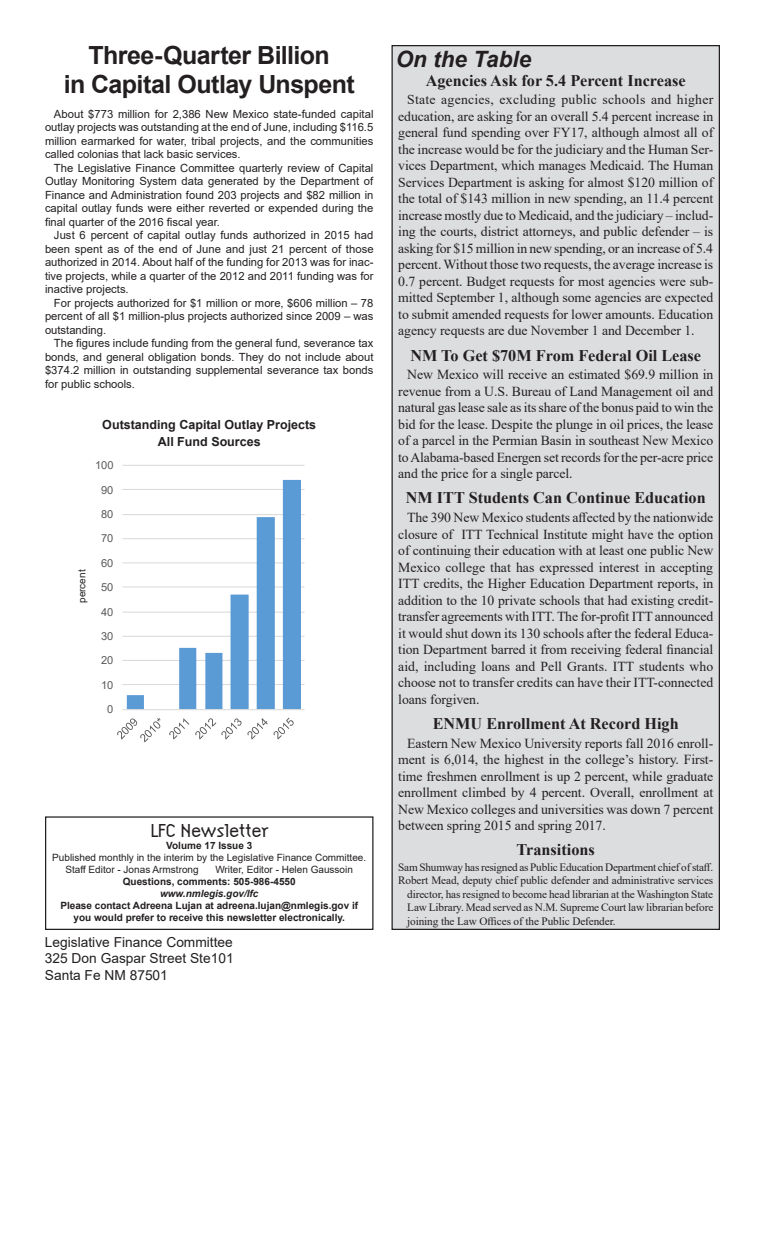
<style>
.page{position:relative;width:765px;height:1260px;background:#fff}
.page>*{position:absolute;margin:0;border:0;box-sizing:border-box;transform-origin:0 0}
.chairman_text{font:700 25px "Arial";letter-spacing:-.02em;color:#231f20}
.PageMaker_Defaults{font:23.75px "Hype Style Regular Swfte";color:#231f20}
.PageMaker_Defaults-2{font:italic 700 22.5px "Arial";color:#231f20}
.lfc_small_hed{font:700 16.25px "Times New Roman";color:#231f20}
.briefs{font:13.75px/16.5px "Times New Roman";letter-spacing:-.005em;color:#231f20;text-align:justify}
.PageMaker_Defaults-3{font:13.75px "Arial";color:#231f20}
.t1{font:700 12.5px "Arial";color:#231f20}
.chairman_text-2{font:11.25px/13.5px "Arial";color:#231f20;text-align:justify}
.transitions{font:11.25px/13.5px "Times New Roman";letter-spacing:-.02em;color:#231f20;text-align:justify}
.t2{font:11.12px "Arial";letter-spacing:-.01em;color:#595959}
.PageMaker_Defaults-4{font:700 10px/12px "Arial";color:#231f20;text-align:center}
.PageMaker_Defaults-5{font:10px "Arial";color:#231f20}
.PageMaker_Defaults-6{font:italic 700 10px "Arial";color:#231f20}
.chairman_text-3{font:10px "Arial";color:#231f20}
</style>
<div class="page">
<div style="left:392px;top:46px;width:327px;height:883px;background:#dcdddf"></div>
<div style="left:45px;top:816px;width:328px;height:114px;border:1px solid #231f20"></div>
<svg style="left:117px;top:465px;width:188px;height:278px"></svg>
<p class="chairman_text" style="left:89px;top:38px;width:243px">Three-Quarter Billion</p>
<p class="PageMaker_Defaults-2" style="left:396px;top:44px;width:137px">On the Table</p>
<p class="chairman_text" style="left:64px;top:66px;width:293px">in Capital Outlay Unspent</p>
<p class="chairman_text-2" style="left:45px;top:107px;width:330px;text-indent:9px">About $773 million for 2,386 New Mexico state-funded capital outlay projects was outstanding at the end of June, including $116.5 million earmarked for water, tribal projects, and the communities called colonias that lack basic services.</p>
<p class="chairman_text-2" style="left:45px;top:161px;width:330px;text-indent:9px">The Legislative Finance Committee quarterly review of Capital Outlay Monitoring System data generated by the Department of Finance and Administration found 203 projects and $82 million in capital outlay funds were either reverted or expended during the final quarter of the 2016 fiscal year.</p>
<p class="chairman_text-2" style="left:45px;top:228px;width:330px;text-indent:9px">Just 6 percent of capital outlay funds authorized in 2015 had been spent as of the end of June and just 21 percent of those authorized in 2014. About half of the funding for 2013 was for inac&shy;tive projects, while a quarter of the 2012 and 2011 funding was for inactive projects.</p>
<p class="chairman_text-2" style="left:45px;top:296px;width:330px;text-indent:9px">For projects authorized for $1 million or more, $606 million – 78 percent of all $1 million-plus projects authorized since 2009 – was outstanding.</p>
<p class="chairman_text-2" style="left:45px;top:336px;width:330px;text-indent:9px">The figures include funding from the general fund, severance tax bonds, and general obligation bonds. They do not include about $374.2 million in outstanding supplemental severance tax bonds for public schools.</p>
<p class="lfc_small_hed" style="left:426px;top:68px;width:261px">Agencies Ask for 5.4 Percent Increase</p>
<p class="briefs" style="left:398px;top:91px;width:317px;text-indent:9px">State agencies, excluding public schools and higher education, are asking for an overall 5.4 percent increase in general fund spending over FY17, although almost all of the increase would be for the judiciary and the Human Ser&shy;vices Department, which manages Medicaid. The Human Services Department is asking for almost $120 million of the total of $143 million in new spending, an 11.4 percent increase mostly due to Medicaid, and the judiciary – includ&shy;ing the courts, district attorneys, and public defender – is asking for $15 million in new spending, or an increase of 5.4 percent. Without those two requests, the average increase is 0.7 percent. Budget requests for most agencies were sub&shy;mitted September 1, although some agencies are expected to submit amended requests for lower amounts. Education agency requests are due November 1 and December 1.</p>
<p class="lfc_small_hed" style="left:410px;top:343px;width:292px">NM To Get $70M From Federal Oil Lease</p>
<p class="briefs" style="left:398px;top:366px;width:317px;text-indent:9px">New Mexico will receive an estimated $69.9 million in revenue from a U.S. Bureau of Land Management oil and natural gas lease sale as its share of the bonus paid to win the bid for the lease. Despite the plunge in oil prices, the lease of a parcel in the Permian Basin in southeast New Mexico to Alabama-based Energen set records for the per-acre price and the price for a single parcel.</p>
<p class="lfc_small_hed" style="left:406px;top:486px;width:301px">NM ITT Students Can Continue Education</p>
<p class="briefs" style="left:398px;top:509px;width:317px;text-indent:9px">The 390 New Mexico students affected by the nationwide closure of ITT Technical Institute might have the option of continuing their education with at least one public New Mexico college that has expressed interest in accepting ITT credits, the Higher Education Department reports, in addition to the 10 private schools that had existing credit&shy;transfer agreements with ITT. The for-profit ITT announced it would shut down its 130 schools after the federal Educa&shy;tion Department barred it from receiving federal financial aid, including loans and Pell Grants. ITT students who choose not to transfer credits can have their ITT-connected loans forgiven.</p>
<p class="lfc_small_hed" style="left:433px;top:712px;width:248px">ENMU Enrollment At Record High</p>
<p class="briefs" style="left:398px;top:734px;width:317px;text-indent:9px">Eastern New Mexico University reports fall 2016 enroll&shy;ment is 6,014, the highest in the college’s history. First&shy;time freshmen enrollment is up 2 percent, while graduate enrollment climbed by 4 percent. Overall, enrollment at New Mexico colleges and universities was down 7 percent between spring 2015 and spring 2017.</p>
<p class="lfc_small_hed" style="left:517px;top:838px;width:80px">Transitions</p>
<p class="transitions" style="left:398px;top:860px;width:317px">Sam Shumway has resigned as Public Education Department chief of staff.</p>
<p class="transitions" style="left:407px;top:874px;width:308px;text-indent:-9px">Robert Mead, deputy chief public defender and administrative services director, has resigned to become head librarian at the Washington State Law Library. Mead served as N.M. Supreme Court law librarian before joining the Law Offices of the Public Defender.</p>
<p class="t1" style="left:102px;top:415px;width:215px">Outstanding Capital Outlay Projects</p>
<p class="t1" style="left:158px;top:433px;width:104px">All Fund Sources</p>
<p class="t2" style="left:95px;top:458px;width:20px">100</p>
<p class="t2" style="left:101px;top:482px;width:14px">90</p>
<p class="t2" style="left:101px;top:506px;width:14px">80</p>
<p class="t2" style="left:101px;top:531px;width:14px">70</p>
<p class="t2" style="left:101px;top:555px;width:14px">60</p>
<p class="chairman_text-3" style="left:75px;top:603px;width:35px;rotate:-90deg">percent</p>
<p class="t2" style="left:101px;top:580px;width:14px">50</p>
<p class="t2" style="left:101px;top:604px;width:14px">40</p>
<p class="t2" style="left:101px;top:628px;width:14px">30</p>
<p class="t2" style="left:101px;top:653px;width:14px">20</p>
<p class="t2" style="left:101px;top:677px;width:14px">10</p>
<p class="t2" style="left:107px;top:701px;width:8px">0</p>
<p class="PageMaker_Defaults" style="left:150px;top:818px;width:120px">LFC Newsletter</p>
<p class="PageMaker_Defaults-4" style="left:166px;top:840px;width:87px">Volume 17 Issue 3</p>
<p class="PageMaker_Defaults-5" style="left:52px;top:851px;width:316px">Published monthly in the interim by the Legislative Finance Committee.</p>
<p class="PageMaker_Defaults-5" style="left:66px;top:863px;width:135px">Staff Editor - Jonas Armstrong</p>
<p class="PageMaker_Defaults-5" style="left:215px;top:863px;width:139px">Writer, Editor - Helen Gaussoin</p>
<p class="PageMaker_Defaults-4" style="left:123px;top:876px;width:174px">Questions, comments: 505-986-4550</p>
<p class="PageMaker_Defaults-6" style="left:160px;top:887px;width:100px">www.nmlegis.gov/lfc</p>
<p class="PageMaker_Defaults-4" style="left:60px;top:900px;width:299px">Please contact Adreena Lujan at adreena.lujan@nmlegis.gov if you would prefer to receive this newsletter electronically.</p>
<p class="PageMaker_Defaults-3" style="left:45px;top:932px;width:189px">Legislative Finance Committee</p>
<p class="PageMaker_Defaults-3" style="left:45px;top:949px;width:190px">325 Don Gaspar Street Ste101</p>
<p class="PageMaker_Defaults-3" style="left:45px;top:965px;width:125px">Santa Fe NM 87501</p>
</div>
